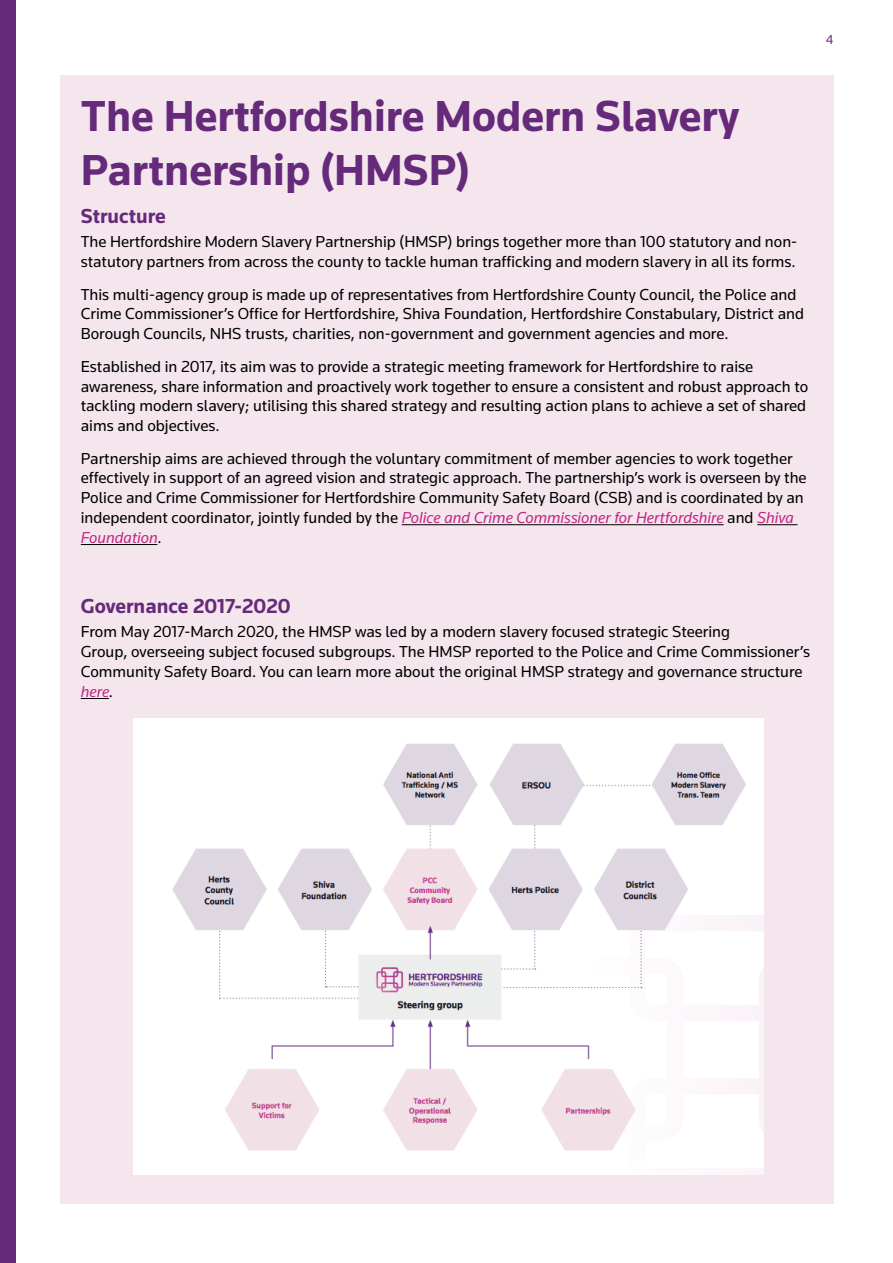
<style>
.page{position:relative;width:893px;height:1263px;background:#fff}
.page>*{position:absolute;margin:0;border:0;box-sizing:border-box;transform-origin:0 0}
.body{font:700 45px/54px "Knowledge";color:#652a7a}
.subtitles{font:700 21px "Knowledge";color:#652a7a}
.body-2{font:16.5px/19.8px "Knowledge";color:#000}
.t1{font:13.5px "Knowledge";color:#652a7a}
.s1{font-style:italic;color:#c32883}
</style>
<div class="page">
<div style="left:0;top:0;width:16px;height:1263px;background:#652a7a"></div>
<div style="left:60px;top:75px;width:773px;height:1128px;background:#f5e6ee"></div>
<hr style="left:402px;top:524px;width:322px;height:1px;background:#000">
<hr style="left:757px;top:524px;width:40px;height:1px;background:#000">
<hr style="left:81px;top:544px;width:76px;height:1px;background:#000">
<svg style="left:81px;top:698px;width:28px;height:1px"></svg>
<img style="left:134px;top:719px;width:629px;height:456px">
<p class="t1" style="left:826px;top:32px;width:9px">4</p>
<p class="body" style="left:81px;top:88px;width:660px">The Hertfordshire Modern Slavery<br>Partnership (HMSP)</p>
<p class="subtitles" style="left:81px;top:203px;width:87px">Structure</p>
<p class="body-2" style="left:81px;top:231px;width:718px">The Hertfordshire Modern Slavery Partnership (HMSP) brings together more than 100 statutory and non&shy;statutory partners from across the county to tackle human trafficking and modern slavery in all its forms.</p>
<p class="body-2" style="left:81px;top:284px;width:725px">This multi-agency group is made up of representatives from Hertfordshire County Council, the Police and<br>Crime Commissioner’s Office for Hertfordshire, Shiva Foundation, Hertfordshire Constabulary, District and<br>Borough Councils, NHS trusts, charities, non-government and government agencies and more.</p>
<p class="body-2" style="left:81px;top:356px;width:729px">Established in 2017, its aim was to provide a strategic meeting framework for Hertfordshire to raise awareness, share information and proactively work together to ensure a consistent and robust approach to tackling modern slavery; utilising this shared strategy and resulting action plans to achieve a set of shared aims and objectives.</p>
<p class="body-2" style="left:81px;top:448px;width:727px">Partnership aims are achieved through the voluntary commitment of member agencies to work together effectively in support of an agreed vision and strategic approach. The partnership’s work is overseen by the Police and Crime Commissioner for Hertfordshire Community Safety Board (CSB) and is coordinated by an independent coordinator, jointly funded by the <span class="s1">Police and Crime Commissioner for Hertfordshire</span> and <span class="s1">Shiva Foundation</span>.</p>
<p class="subtitles" style="left:81px;top:593px;width:211px">Governance 2017-2020</p>
<p class="body-2" style="left:81px;top:622px;width:731px">From May 2017-March 2020, the HMSP was led by a modern slavery focused strategic Steering<br>Group, overseeing subject focused subgroups. The HMSP reported to the Police and Crime Commissioner’s Community Safety Board. You can learn more about the original HMSP strategy and governance structure <span class="s1">here</span>.</p>
</div>
